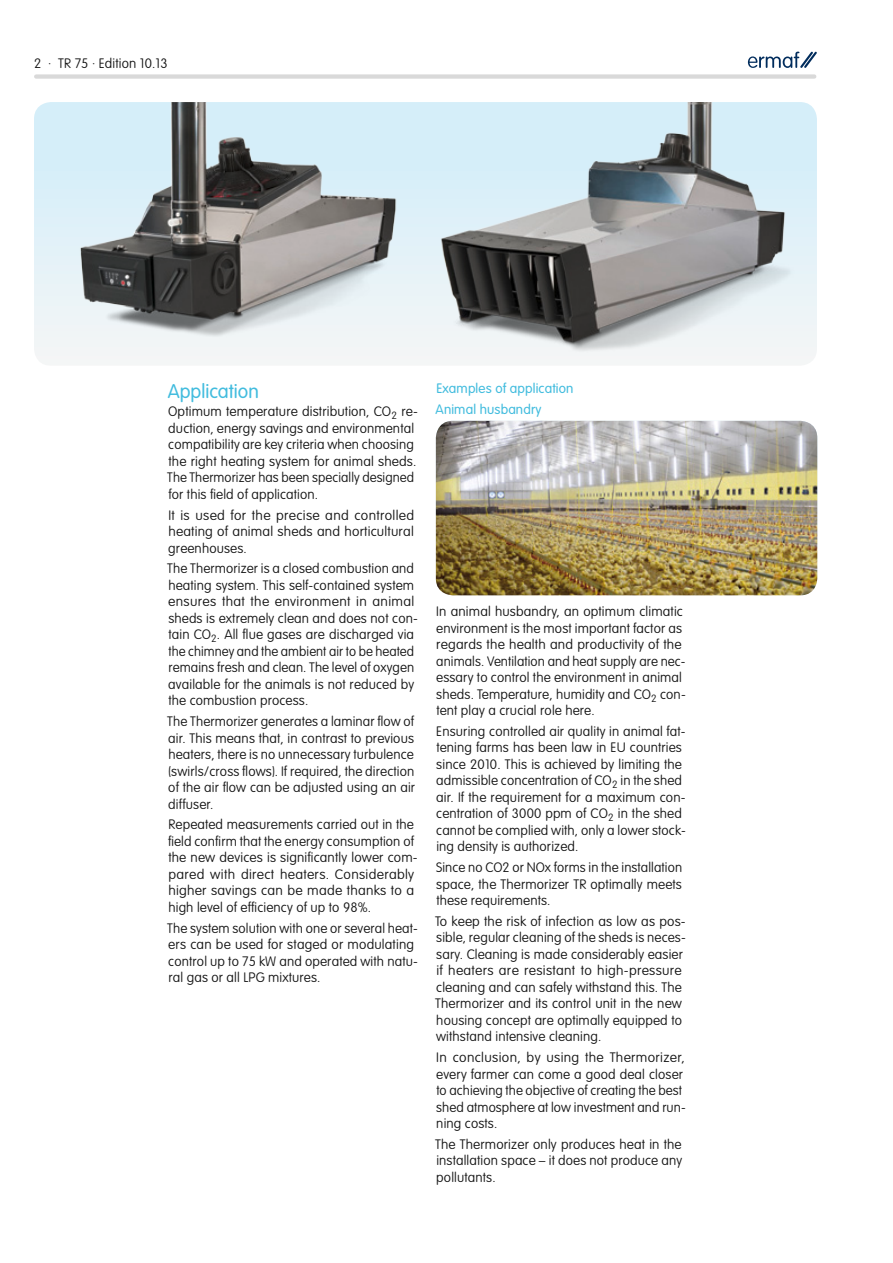
<style>
.page{position:relative;width:893px;height:1263px;background:#fff}
.page>*{position:absolute;margin:0;border:0;box-sizing:border-box;transform-origin:0 0}
.t1{font:300 19.5px "VAG Rounded Std";color:#42bcde}
.t2{font:100 13.5px/16.5px "VAG Rounded Std";letter-spacing:.01em;color:#141414}
.t3{font:300 13.5px/20.7px "VAG Rounded Std";letter-spacing:.01em;color:#42bcde}
</style>
<div class="page">
<svg style="left:748px;top:52px;width:69px;height:16px"></svg>
<div style="left:36px;top:74px;width:778px;height:5px;background:#d9d9d9"></div>
<svg style="left:34px;top:102px;width:387px;height:263px"></svg>
<img style="left:48px;top:102px;width:373px;height:262px">
<img style="left:421px;top:102px;width:396px;height:263px">
<img style="left:436px;top:421px;width:381px;height:174px">
<p class="t2" style="left:34px;top:56px;width:135px">2 · TR 75 · Edition 10.13</p>
<h1 class="t1" style="left:168px;top:380px;width:93px">Application</h1>
<p class="t2" style="left:167px;top:404px;width:252px">Optimum temperature distribution, CO<sub>2</sub> re&shy;duction, energy savings and environmental compatibility are key criteria when choosing the right heating system for animal sheds.<br>The Thermorizer has been specially designed for this field of application.</p>
<p class="t2" style="left:168px;top:507px;width:247px;text-align:justify">It is used for the precise and controlled heating of animal sheds and horticultural greenhouses.</p>
<p class="t2" style="left:167px;top:561px;width:252px">The Thermorizer is a closed combustion and heating system. This self-contained system ensures that the environment in animal sheds is extremely clean and does not con&shy;tain CO<sub>2</sub>. All flue gases are discharged via the chimney and the ambient air to be heated remains fresh and clean. The level of oxygen available for the animals is not reduced by the combustion process.</p>
<p class="t2" style="left:167px;top:714px;width:249px;text-align:justify">The Thermorizer generates a laminar flow of air. This means that, in contrast to previous heaters, there is no unnecessary turbulence (swirls/cross flows). If required, the direction of the air flow can be adjusted using an air diffuser.</p>
<p class="t2" style="left:168px;top:817px;width:251px">Repeated measurements carried out in the field confirm that the energy consumption of the new devices is significantly lower com&shy;pared with direct heaters. Considerably higher savings can be made thanks to a high level of efficiency of up to 98%.</p>
<p class="t2" style="left:167px;top:920px;width:252px">The system solution with one or several heat&shy;ers can be used for staged or modulating control up to 75 kW and operated with natu&shy;ral gas or all LPG mixtures.</p>
<p class="t3" style="left:436px;top:378px;width:139px">Examples of application<br>Animal husbandry</p>
<p class="t2" style="left:436px;top:603px;width:251px">In animal husbandry, an optimum climatic environment is the most important factor as regards the health and productivity of the animals. Ventilation and heat supply are nec&shy;essary to control the environment in animal sheds. Temperature, humidity and CO<sub>2</sub> con&shy;tent play a crucial role here.</p>
<p class="t2" style="left:436px;top:723px;width:251px">Ensuring controlled air quality in animal fat&shy;tening farms has been law in EU countries since 2010. This is achieved by limiting the admissible concentration of CO<sub>2</sub> in the shed air. If the requirement for a maximum con&shy;centration of 3000 ppm of CO<sub>2</sub> in the shed cannot be complied with, only a lower stock&shy;ing density is authorized.</p>
<p class="t2" style="left:436px;top:860px;width:247px;text-align:justify">Since no CO2 or NOx forms in the installation space, the Thermorizer TR optimally meets these requirements.</p>
<p class="t2" style="left:435px;top:913px;width:252px">To keep the risk of infection as low as pos&shy;sible, regular cleaning of the sheds is neces&shy;sary. Cleaning is made considerably easier if heaters are resistant to high-pressure cleaning and can safely withstand this. The Thermorizer and its control unit in the new housing concept are optimally equipped to withstand intensive cleaning.</p>
<p class="t2" style="left:436px;top:1050px;width:251px">In conclusion, by using the Thermorizer, every farmer can come a good deal closer to achieving the objective of creating the best shed atmosphere at low investment and run&shy;ning costs.</p>
<p class="t2" style="left:435px;top:1136px;width:248px;text-align:justify">The Thermorizer only produces heat in the installation space – it does not produce any pollutants.</p>
</div>
